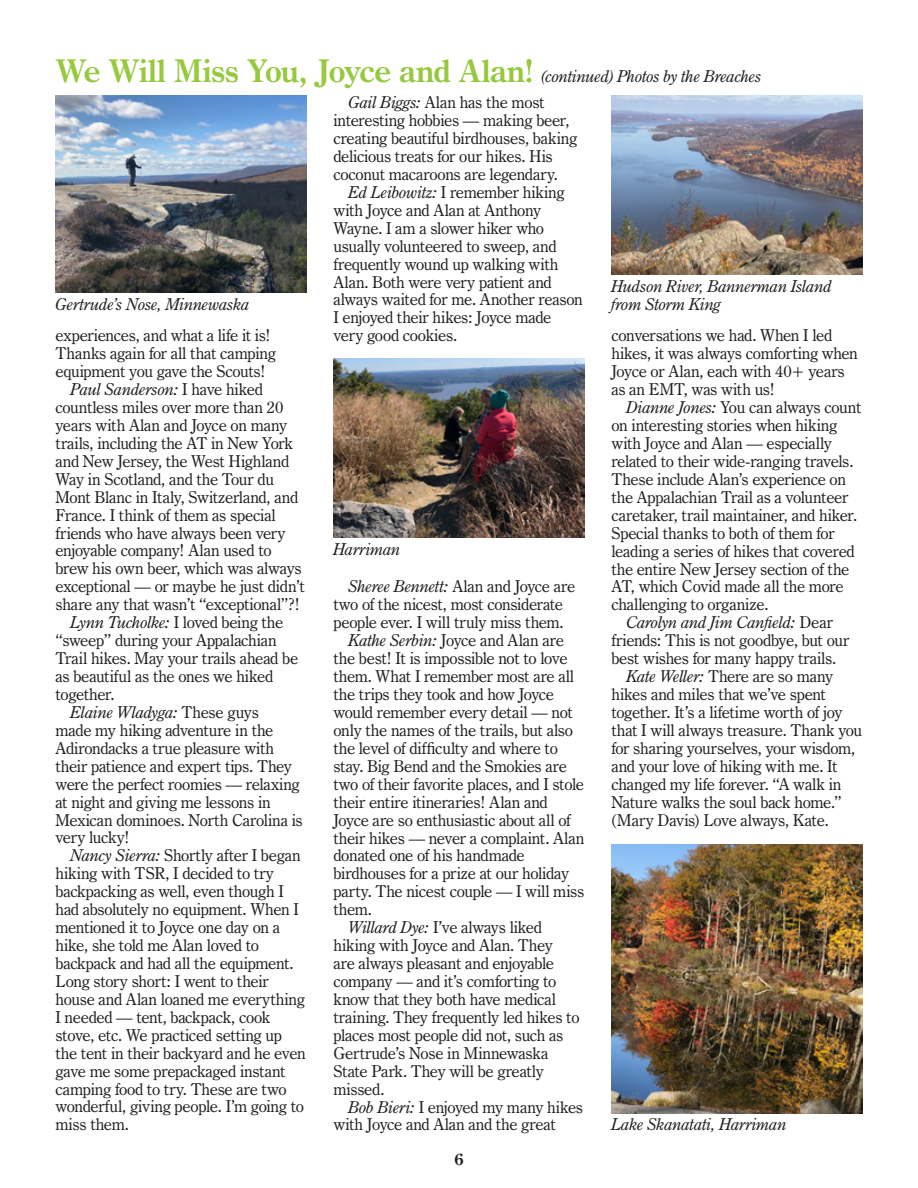
<style>
.page{position:relative;width:918px;height:1188px;background:#fff}
.page>*{position:absolute;margin:0;border:0;box-sizing:border-box;transform-origin:0 0}
.t1{font:16.5px/18px "Century Oldstyle BT";letter-spacing:-.02em;color:#231f20}
.t2{font:italic 16.5px/18px "Century Oldstyle BT";letter-spacing:-.01em;color:#231f20}
.t3{font:700 16.5px "Century Oldstyle BT";color:#231f20}
.s1{font-weight:700;font-style:normal;font-size:31.35px;color:#96c93d}
.s2{font-style:normal}
.s3{font-style:italic}
</style>
<div class="page">
<img style="left:56px;top:96px;width:251px;height:197px">
<img style="left:611px;top:96px;width:251px;height:179px">
<img style="left:333px;top:359px;width:252px;height:179px">
<img style="left:611px;top:844px;width:251px;height:269px">
<p class="t2" style="left:56px;top:67px;width:708px"><span class="s1">We Will Miss You, Joyce and Alan!</span> (continued) Photos by the Breaches</p>
<p class="t2" style="left:56px;top:295px;width:196px">Gertrude’s Nose, Minnewaska</p>
<p class="t1" style="left:56px;top:326px;width:217px">experiences, and what a life it is!</p>
<p class="t1" style="left:56px;top:344px;width:222px">Thanks again for all that camping</p>
<p class="t1" style="left:56px;top:362px;width:212px">equipment you gave the Scouts!</p>
<p class="t2" style="left:70px;top:380px;width:194px">Paul Sanderson: <span class="s2">I have hiked</span></p>
<p class="t1" style="left:56px;top:398px;width:229px">countless miles over more than 20</p>
<p class="t1" style="left:56px;top:416px;width:233px">years with Alan and Joyce on many</p>
<p class="t1" style="left:56px;top:434px;width:239px">trails, including the AT in New York</p>
<p class="t1" style="left:56px;top:452px;width:235px">and New Jersey, the West Highland</p>
<p class="t1" style="left:56px;top:470px;width:220px">Way in Scotland, and the Tour du</p>
<p class="t1" style="left:56px;top:488px;width:244px">Mont Blanc in Italy, Switzerland, and</p>
<p class="t1" style="left:56px;top:506px;width:222px">France. I think of them as special</p>
<p class="t1" style="left:56px;top:524px;width:232px">friends who have always been very</p>
<p class="t1" style="left:56px;top:542px;width:218px">enjoyable company! Alan used to</p>
<p class="t1" style="left:56px;top:559px;width:248px">brew his own beer, which was always</p>
<p class="t1" style="left:56px;top:577px;width:251px">exceptional — or maybe he just didn’t</p>
<p class="t1" style="left:56px;top:595px;width:246px">share any that wasn’t “exceptional”?!</p>
<p class="t1" style="left:70px;top:613px;width:214px"><span class="s3">Lynn Tucholke:</span> I loved being the</p>
<p class="t1" style="left:56px;top:631px;width:223px">“sweep” during your Appalachian</p>
<p class="t1" style="left:56px;top:649px;width:244px">Trail hikes. May your trails ahead be</p>
<p class="t1" style="left:56px;top:667px;width:219px">as beautiful as the ones we hiked</p>
<p class="t1" style="left:56px;top:685px;width:61px">together.</p>
<p class="t2" style="left:70px;top:703px;width:190px">Elaine Wladyga: <span class="s2">These guys</span></p>
<p class="t1" style="left:56px;top:721px;width:219px">made my hiking adventure in the</p>
<p class="t1" style="left:56px;top:739px;width:220px">Adirondacks a true pleasure with</p>
<p class="t1" style="left:56px;top:757px;width:238px">their patience and expert tips. They</p>
<p class="t1" style="left:56px;top:775px;width:246px">were the perfect roomies — relaxing</p>
<p class="t1" style="left:56px;top:793px;width:217px">at night and giving me lessons in</p>
<p class="t1" style="left:56px;top:811px;width:249px">Mexican dominoes. North Carolina is</p>
<p class="t1" style="left:56px;top:828px;width:76px">very lucky!</p>
<p class="t1" style="left:70px;top:846px;width:232px"><span class="s3">Nancy Sierra:</span> Shortly after I began</p>
<p class="t1" style="left:56px;top:864px;width:220px">hiking with TSR, I decided to try</p>
<p class="t1" style="left:56px;top:882px;width:230px">backpacking as well, even though I</p>
<p class="t1" style="left:56px;top:900px;width:245px">had absolutely no equipment. When I</p>
<p class="t1" style="left:56px;top:918px;width:226px">mentioned it to Joyce one day on a</p>
<p class="t1" style="left:56px;top:936px;width:205px">hike, she told me Alan loved to</p>
<p class="t1" style="left:56px;top:954px;width:240px">backpack and had all the equipment.</p>
<p class="t1" style="left:56px;top:972px;width:215px">Long story short: I went to their</p>
<p class="t1" style="left:56px;top:990px;width:251px">house and Alan loaned me everything</p>
<p class="t1" style="left:56px;top:1008px;width:217px">I needed — tent, backpack, cook</p>
<p class="t1" style="left:56px;top:1026px;width:228px">stove, etc. We practiced setting up</p>
<p class="t1" style="left:56px;top:1044px;width:252px">the tent in their backyard and he even</p>
<p class="t1" style="left:56px;top:1062px;width:232px">gave me some prepackaged instant</p>
<p class="t1" style="left:56px;top:1080px;width:233px">camping food to try. These are two</p>
<p class="t1" style="left:56px;top:1097px;width:250px">wonderful, giving people. I’m going to</p>
<p class="t1" style="left:56px;top:1115px;width:75px">miss them.</p>
<p class="t1" style="left:333px;top:93px;width:245px;text-indent:15px"><span class="s3">Gail Biggs:</span> Alan has the most interesting hobbies — making beer, creating beautiful birdhouses, baking delicious treats for our hikes. His coconut macaroons are legendary.</p>
<p class="t1" style="left:333px;top:183px;width:251px;text-indent:15px"><span class="s3">Ed Leibowitz:</span> I remember hiking with Joyce and Alan at Anthony<br>Wayne. I am a slower hiker who usually volunteered to sweep, and frequently wound up walking with<br>Alan. Both were very patient and always waited for me. Another reason<br>I enjoyed their hikes: Joyce made very good cookies.</p>
<p class="t2" style="left:333px;top:540px;width:69px">Harriman</p>
<p class="t1" style="left:348px;top:577px;width:228px"><span class="s3">Sheree Bennett:</span> Alan and Joyce are</p>
<p class="t1" style="left:333px;top:595px;width:231px">two of the nicest, most considerate</p>
<p class="t1" style="left:333px;top:613px;width:232px">people ever. I will truly miss them.</p>
<p class="t1" style="left:348px;top:631px;width:217px"><span class="s3">Kathe Serbin:</span> Joyce and Alan are</p>
<p class="t1" style="left:333px;top:649px;width:236px">the best! It is impossible not to love</p>
<p class="t1" style="left:333px;top:667px;width:242px">them. What I remember most are all</p>
<p class="t1" style="left:333px;top:685px;width:222px">the trips they took and how Joyce</p>
<p class="t1" style="left:333px;top:703px;width:241px">would remember every detail — not</p>
<p class="t1" style="left:333px;top:721px;width:241px">only the names of the trails, but also</p>
<p class="t1" style="left:333px;top:739px;width:226px">the level of difficulty and where to</p>
<p class="t1" style="left:333px;top:757px;width:235px">stay. Big Bend and the Smokies are</p>
<p class="t1" style="left:333px;top:775px;width:252px">two of their favorite places, and I stole</p>
<p class="t1" style="left:333px;top:793px;width:216px">their entire itineraries! Alan and</p>
<p class="t1" style="left:333px;top:811px;width:239px">Joyce are so enthusiastic about all of</p>
<p class="t1" style="left:333px;top:829px;width:252px">their hikes — never a complaint. Alan</p>
<p class="t1" style="left:333px;top:846px;width:193px">donated one of his handmade</p>
<p class="t1" style="left:333px;top:864px;width:237px">birdhouses for a prize at our holiday</p>
<p class="t1" style="left:333px;top:882px;width:253px">party. The nicest couple — I will miss</p>
<p class="t1" style="left:333px;top:900px;width:40px">them.</p>
<p class="t1" style="left:348px;top:918px;width:195px"><span class="s3">Willard Dye:</span> I’ve always liked</p>
<p class="t1" style="left:333px;top:936px;width:221px">hiking with Joyce and Alan. They</p>
<p class="t1" style="left:333px;top:954px;width:222px">are always pleasant and enjoyable</p>
<p class="t1" style="left:333px;top:972px;width:224px">company — and it’s comforting to</p>
<p class="t1" style="left:333px;top:990px;width:224px">know that they both have medical</p>
<p class="t1" style="left:333px;top:1008px;width:248px">training. They frequently led hikes to</p>
<p class="t1" style="left:333px;top:1026px;width:231px">places most people did not, such as</p>
<p class="t1" style="left:333px;top:1044px;width:216px">Gertrude’s Nose in Minnewaska</p>
<p class="t1" style="left:333px;top:1062px;width:212px">State Park. They will be greatly</p>
<p class="t1" style="left:333px;top:1080px;width:53px">missed.</p>
<p class="t1" style="left:348px;top:1098px;width:236px"><span class="s3">Bob Bieri:</span> I enjoyed my many hikes</p>
<p class="t1" style="left:333px;top:1115px;width:224px">with Joyce and Alan and the great</p>
<p class="t3" style="left:454px;top:1149px;width:11px">6</p>
<p class="t2" style="left:611px;top:277px;width:222px">Hudson River, Bannerman Island from Storm King</p>
<p class="t1" style="left:611px;top:326px;width:248px">conversations we had. When I led hikes, it was always comforting when<br>Joyce or Alan, each with 40+ years as an EMT, was with us!</p>
<p class="t1" style="left:626px;top:398px;width:237px"><span class="s3">Dianne Jones:</span> You can always count</p>
<p class="t1" style="left:611px;top:416px;width:227px">on interesting stories when hiking</p>
<p class="t1" style="left:611px;top:434px;width:222px">with Joyce and Alan — especially</p>
<p class="t1" style="left:611px;top:452px;width:244px">related to their wide-ranging travels.</p>
<p class="t1" style="left:611px;top:470px;width:236px">These include Alan’s experience on</p>
<p class="t1" style="left:611px;top:488px;width:239px">the Appalachian Trail as a volunteer</p>
<p class="t1" style="left:611px;top:506px;width:247px">caretaker, trail maintainer, and hiker.</p>
<p class="t1" style="left:611px;top:524px;width:225px">Special thanks to both of them for</p>
<p class="t1" style="left:611px;top:542px;width:245px">leading a series of hikes that covered</p>
<p class="t1" style="left:611px;top:560px;width:239px">the entire New Jersey section of the</p>
<p class="t1" style="left:611px;top:578px;width:234px">AT, which Covid made all the more</p>
<p class="t1" style="left:611px;top:595px;width:159px">challenging to organize.</p>
<p class="t2" style="left:626px;top:613px;width:208px">Carolyn and Jim Canfield: <span class="s2">Dear</span></p>
<p class="t1" style="left:611px;top:631px;width:240px">friends: This is not goodbye, but our</p>
<p class="t1" style="left:611px;top:649px;width:226px">best wishes for many happy trails.</p>
<p class="t1" style="left:626px;top:667px;width:209px"><span class="s3">Kate Weller:</span> There are so many</p>
<p class="t1" style="left:611px;top:685px;width:216px">hikes and miles that we’ve spent</p>
<p class="t1" style="left:611px;top:703px;width:233px">together. It’s a lifetime worth of joy</p>
<p class="t1" style="left:611px;top:721px;width:252px">that I will always treasure. Thank you</p>
<p class="t1" style="left:611px;top:739px;width:245px">for sharing yourselves, your wisdom,</p>
<p class="t1" style="left:611px;top:757px;width:228px">and your love of hiking with me. It</p>
<p class="t1" style="left:611px;top:775px;width:232px">changed my life forever. “A walk in</p>
<p class="t1" style="left:611px;top:793px;width:232px">Nature walks the soul back home.”</p>
<p class="t1" style="left:611px;top:811px;width:219px">(Mary Davis) Love always, Kate.</p>
<p class="t2" style="left:611px;top:1115px;width:177px">Lake Skanatati, Harriman</p>
</div>
